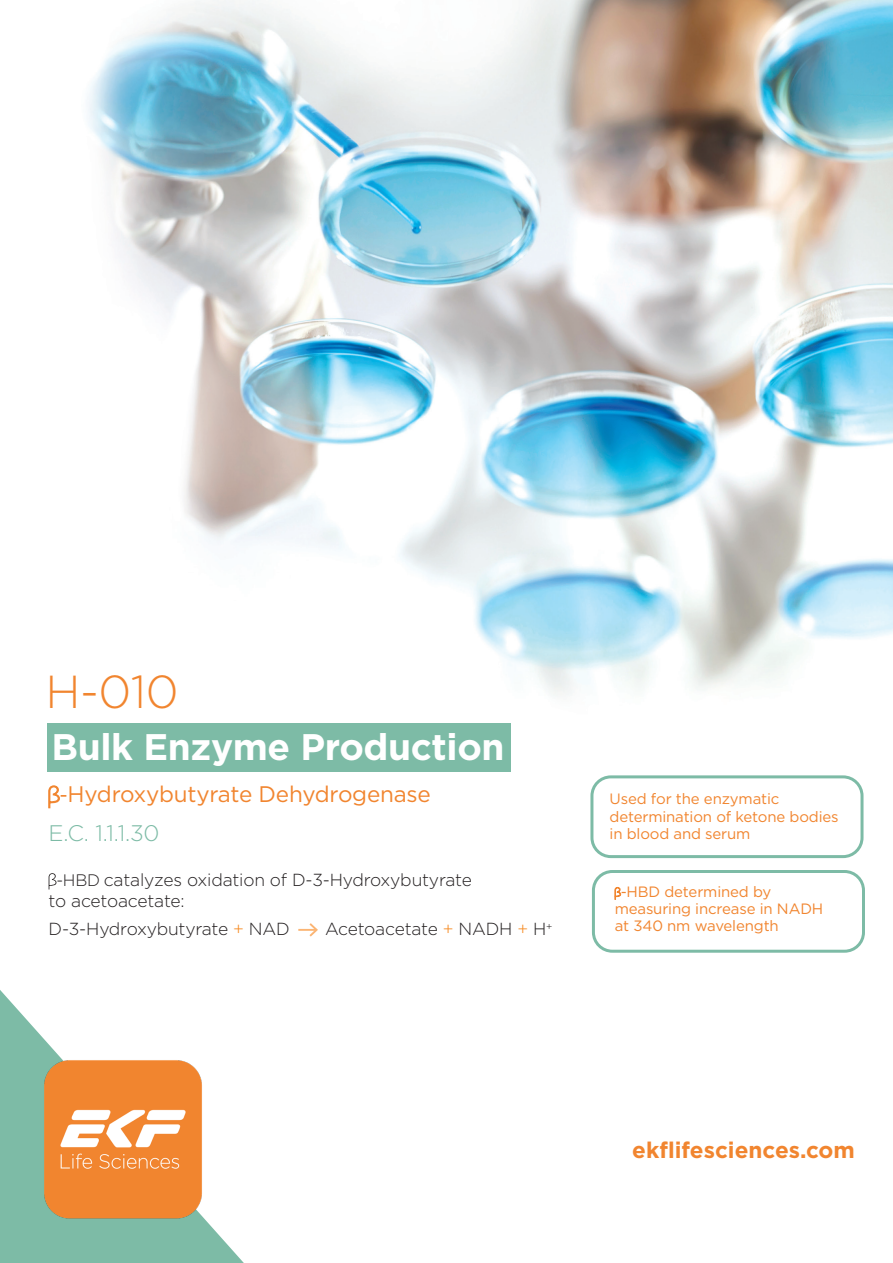
<style>
.page{position:relative;width:893px;height:1263px;background:#fff}
.page>*{position:absolute;margin:0;border:0;box-sizing:border-box;transform-origin:0 0}
.t1{font:300 46.2px "Gotham";color:#f1852f}
.t2{font:700 36.9px "Gotham";letter-spacing:-.01em;color:#fff}
.t3{font:22.5px "Gotham";letter-spacing:-.01em;color:#f1852f}
.t4{font:700 22.5px "Gotham";color:#f1852f}
.t5{font:300 22.5px "Gotham";color:#7dbba6}
.t6{font:300 17.4px/21.8px "Gotham";letter-spacing:-.01em;color:#231f20}
.t7{font:15px/17.4px "Gotham";letter-spacing:-.01em;color:#f1852f}
.s1{font-size:20.4px}
.s2{font-size:16.65px}
.s3{color:#f6891f}
</style>
<div class="page">
<img style="left:47px;top:0;width:846px;height:895px">
<svg style="left:48px;top:785px;width:12px;height:23px"></svg>
<svg style="left:49px;top:873px;width:7px;height:16px"></svg>
<svg style="left:298px;top:923px;width:20px;height:14px"></svg>
<svg style="left:0;top:990px;width:244px;height:273px"></svg>
<div style="left:48px;top:722px;width:463px;height:49px;background:#7dbba6"></div>
<div style="left:590px;top:775px;width:273px;height:83px;border:3px solid #7dbba6;border-radius:19px"></div>
<div style="left:592px;top:870px;width:273px;height:83px;border:3px solid #7dbba6;border-radius:19px"></div>
<svg style="left:614px;top:887px;width:7px;height:13px"></svg>
<img style="left:38px;top:1054px;width:169px;height:172px">
<p class="t1" style="left:46px;top:662px;width:135px">H-010</p>
<p class="t2" style="left:51px;top:722px;width:455px">Bulk Enzyme Production</p>
<p class="t3" style="left:59px;top:780px;width:373px"><span class="s1">-</span>Hydroxybutyrate Dehydrogenase</p>
<p class="t5" style="left:49px;top:818px;width:112px">E.C. 1.1.1.30</p>
<p class="t6" style="left:49px;top:868px;width:425px;text-indent:8px"><span class="s2">-HBD</span> catalyzes oxidation of D-3-Hydroxybutyrate to acetoacetate:</p>
<p class="t6" style="left:49px;top:918px;width:243px">D-3-Hydroxybutyrate <span class="s3">+</span> NAD</p>
<p class="t6" style="left:325px;top:918px;width:229px">Acetoacetate <span class="s3">+</span> NADH <span class="s3">+</span> H<sup>+</sup></p>
<p class="t7" style="left:610px;top:790px;width:231px">Used for the enzymatic determination of ketone bodies in blood and serum</p>
<p class="t7" style="left:615px;top:882px;width:210px;text-indent:6px">-HBD determined by measuring increase in NADH at 340 nm wavelength</p>
<p class="t4" style="left:632px;top:1135px;width:224px">ekflifesciences.com</p>
</div>
